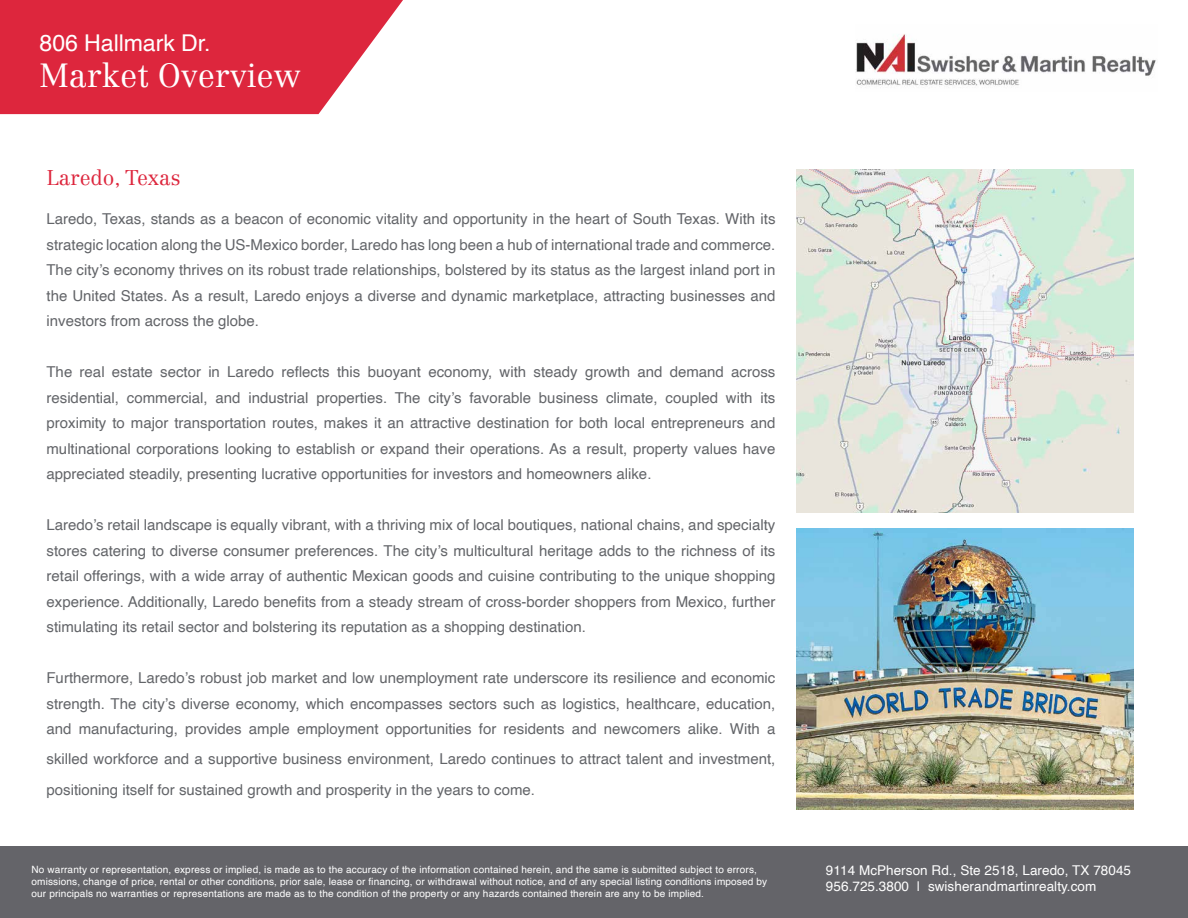
<style>
.page{position:relative;width:1188px;height:918px;background:#fff}
.page>*{position:absolute;margin:0;border:0;box-sizing:border-box;transform-origin:0 0}
.t1{font:300 33px "Centennial LT Std";color:#fff}
.t2{font:23.1px "Helvetica";letter-spacing:-.005em;color:#fff}
.t3{font:300 21px "Centennial LT Std";letter-spacing:-.005em;color:#dd263d}
.t4{font:15px/25.5px "Helvetica";color:#636569;text-align:justify}
.t5{font:13.5px/16.2px "Helvetica";letter-spacing:.005em;color:#fff}
.t6{font:10.05px/12px "Helvetica";letter-spacing:.015em;color:#fff}
</style>
<div class="page">
<div style="left:0;top:846px;width:1188px;height:72px;background:#646469"></div>
<img style="left:856px;top:34px;width:300px;height:52px">
<img style="left:796px;top:169px;width:338px;height:344px">
<svg style="left:0;top:0;width:403px;height:114px;background:#e03c51"></svg>
<img style="left:796px;top:528px;width:338px;height:282px">
<h2 class="t2" style="left:40px;top:25px;width:172px">806 Hallmark Dr.</h2>
<h1 class="t1" style="left:40px;top:56px;width:262px">Market Overview</h1>
<h3 class="t3" style="left:46px;top:165px;width:136px">Laredo, Texas</h3>
<p class="t4" style="left:46px;top:207px;width:731px">Laredo, Texas, stands as a beacon of economic vitality and opportunity in the heart of South Texas. With its strategic location along the US-Mexico border, Laredo has long been a hub of international trade and commerce.<br>The city’s economy thrives on its robust trade relationships, bolstered by its status as the largest inland port in the United States. As a result, Laredo enjoys a diverse and dynamic marketplace, attracting businesses and investors from across the globe.</p>
<p class="t4" style="left:46px;top:360px;width:730px">The real estate sector in Laredo reflects this buoyant economy, with steady growth and demand across residential, commercial, and industrial properties. The city’s favorable business climate, coupled with its proximity to major transportation routes, makes it an attractive destination for both local entrepreneurs and multinational corporations looking to establish or expand their operations. As a result, property values have appreciated steadily, presenting lucrative opportunities for investors and homeowners alike.</p>
<p class="t4" style="left:46px;top:513px;width:730px">Laredo’s retail landscape is equally vibrant, with a thriving mix of local boutiques, national chains, and specialty stores catering to diverse consumer preferences. The city’s multicultural heritage adds to the richness of its retail offerings, with a wide array of authentic Mexican goods and cuisine contributing to the unique shopping experience. Additionally, Laredo benefits from a steady stream of cross-border shoppers from Mexico, further stimulating its retail sector and bolstering its reputation as a shopping destination.</p>
<p class="t4" style="left:46px;top:666px;width:730px">Furthermore, Laredo’s robust job market and low unemployment rate underscore its resilience and economic strength. The city’s diverse economy, which encompasses sectors such as logistics, healthcare, education, and manufacturing, provides ample employment opportunities for residents and newcomers alike. With a</p>
<p class="t4" style="left:46px;top:744px;width:730px;line-height:30.3px">skilled workforce and a supportive business environment, Laredo continues to attract talent and investment, positioning itself for sustained growth and prosperity in the years to come.</p>
<p class="t6" style="left:32px;top:863px;width:737px">No warranty or representation, express or implied, is made as to the accuracy of the information contained herein, and the same is submitted subject to errors, omissions, change of price, rental or other conditions, prior sale, lease or financing, or withdrawal without notice, and of any special listing conditions imposed by our principals no warranties or representations are made as to the condition of the property or any hazards contained therein are any to be implied.</p>
<p class="t5" style="left:826px;top:863px;width:307px">9114 McPherson Rd., Ste 2518, Laredo, TX 78045<br>956.725.3800 | swisherandmartinrealty.com</p>
</div>
